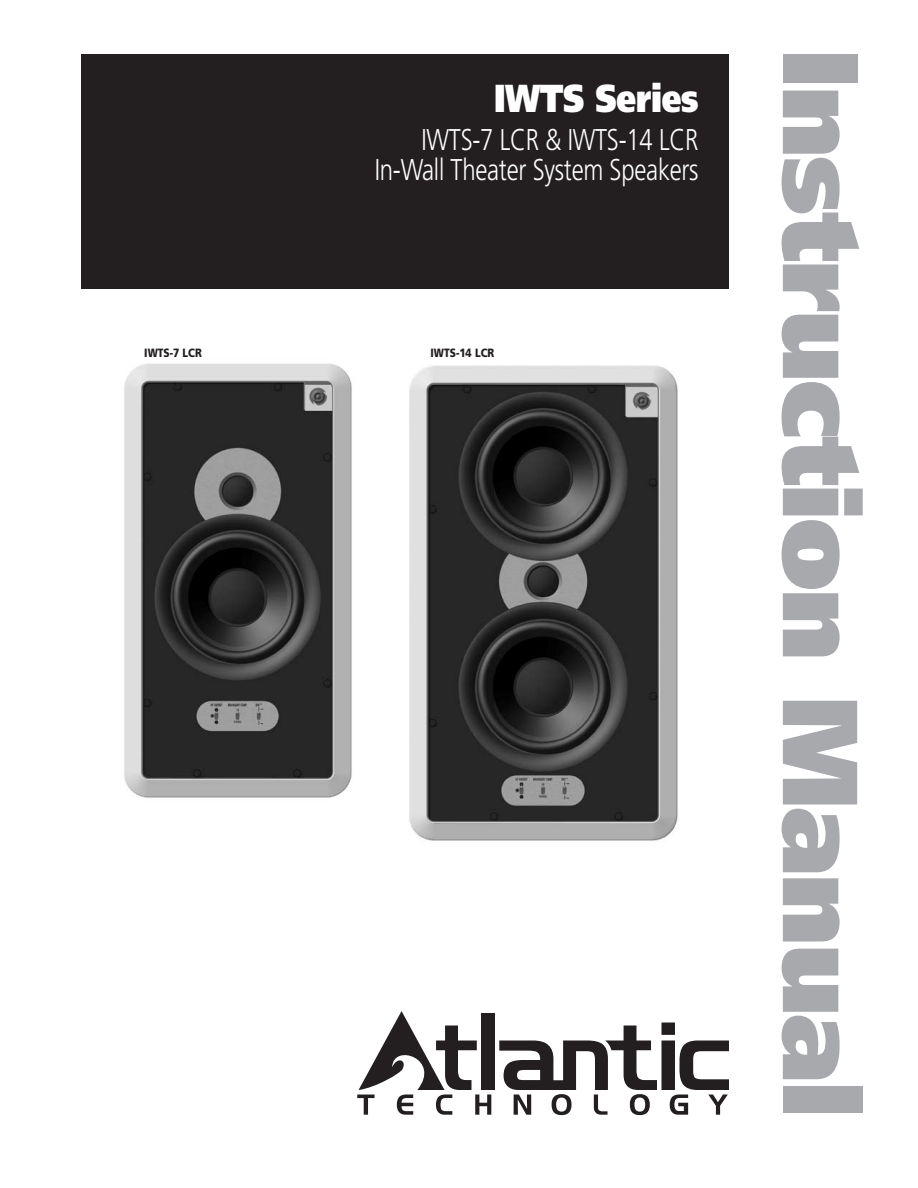
<style>
.page{position:relative;width:918px;height:1188px;background:#fff}
.page>*{position:absolute;margin:0;border:0;box-sizing:border-box;transform-origin:0 0}
.t1{font:900 106.5px "Frutiger";letter-spacing:-.025em;color:#a7a9ac}
.t2{font:900 39px "Frutiger";letter-spacing:-.01em;color:#fff;scale:.8 1}
.t3{font:300 30px/30px "Frutiger";letter-spacing:-.01em;color:#fff;text-align:right;scale:.8 1}
.t4{font:900 12px "Frutiger";color:#231f20;scale:.85 1}
</style>
<div class="page">
<div style="left:81px;top:54px;width:648px;height:235px;background:#231f20"></div>
<div style="left:481px;top:1014px;width:14px;height:76px;background:#231f20"></div>
<svg style="left:357px;top:1011px;width:134px;height:104px"></svg>
<svg style="left:499px;top:1023px;width:230px;height:92px"></svg>
<img style="left:409px;top:365px;width:269px;height:476px">
<img style="left:124px;top:363px;width:228px;height:435px">
<h2 class="t2" style="left:494px;top:74px;width:257px">IWTS Series</h2>
<p class="t3" style="left:375px;top:125px;width:406px">IWTS-7 LCR &amp; IWTS-14 LCR<br>In-Wall Theater System Speakers</p>
<p class="t4" style="left:144px;top:345px;width:69px">IWTS-7 LCR</p>
<p class="t4" style="left:430px;top:345px;width:77px">IWTS-14 LCR</p>
<h1 class="t1" style="left:885px;top:49px;width:1070px;rotate:90deg">Instruction Manual</h1>
</div>
